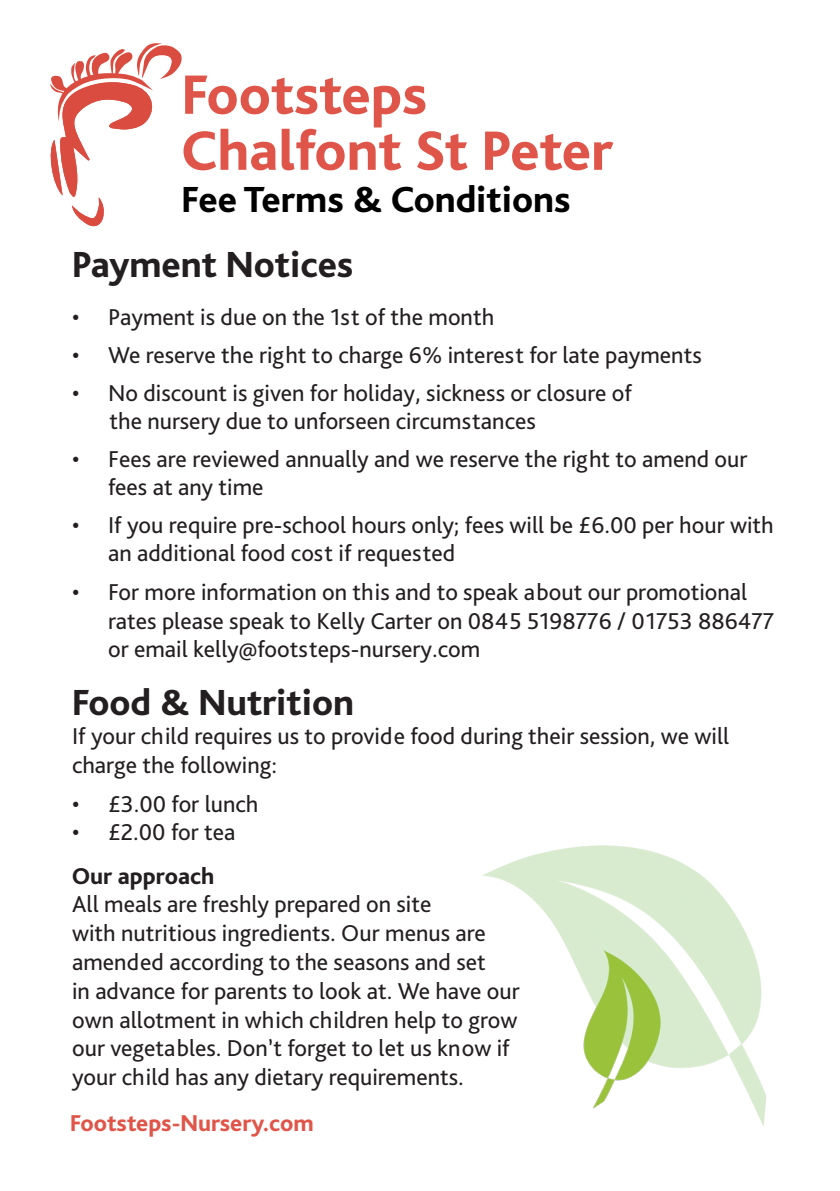
<style>
.page{position:relative;width:840px;height:1191px;background:#fff}
.page>*{position:absolute;margin:0;border:0;box-sizing:border-box;transform-origin:0 0}
.t1{font:800 58px "Bliss";color:#e05549}
.t2{font:800 38px "Bliss";color:#231f20}
.t3{font:800 38px "Bliss";color:#000001}
.t4{font:24px/28.8px "Bliss Pro";color:#231f20}
.t5{font:800 24px "Bliss";color:#e05549}
.t6{font:800 24px "Bliss";color:#231f20}
</style>
<div class="page">
<img style="left:482px;top:845px;width:285px;height:282px">
<svg style="left:50px;top:43px;width:132px;height:184px"></svg>
<p class="t1" style="left:181px;top:65px;width:247px">Footsteps</p>
<p class="t1" style="left:181px;top:121px;width:432px">Chalfont St Peter</p>
<p class="t3" style="left:181px;top:180px;width:390px">Fee Terms &amp; Conditions</p>
<p class="t2" style="left:72px;top:245px;width:283px">Payment Notices</p>
<p class="t4" style="left:72px;top:302px;width:423px">• Payment is due on the 1st of the month</p>
<p class="t4" style="left:72px;top:340px;width:631px">• We reserve the right to charge 6% interest for late payments</p>
<p class="t4" style="left:72px;top:378px;width:561px">• No discount is given for holiday, sickness or closure of</p>
<p class="t4" style="left:109px;top:406px;width:427px">the nursery due to unforseen circumstances</p>
<p class="t4" style="left:108px;top:444px;width:640px;line-height:28px;text-indent:-36px">• Fees are reviewed annually and we reserve the right to amend our fees at any time</p>
<p class="t4" style="left:108px;top:510px;width:666px;line-height:28px;text-indent:-36px">• If you require pre-school hours only; fees will be £6.00 per hour with an additional food cost if requested</p>
<p class="t4" style="left:108px;top:577px;width:667px;text-indent:-36px">• For more information on this and to speak about our promotional rates please speak to Kelly Carter on 0845 5198776 / 01753 886477 or email kelly@footsteps-nursery.com</p>
<p class="t2" style="left:72px;top:683px;width:283px">Food &amp; Nutrition</p>
<p class="t4" style="left:72px;top:721px;width:658px">If your child requires us to provide food during their session, we will charge the following:</p>
<p class="t4" style="left:72px;top:788px;width:188px">• £3.00 for lunch</p>
<p class="t4" style="left:72px;top:817px;width:165px">• £2.00 for tea</p>
<p class="t6" style="left:72px;top:863px;width:144px">Our approach</p>
<p class="t4" style="left:72px;top:889px;width:360px">All meals are freshly prepared on site</p>
<p class="t4" style="left:72px;top:918px;width:415px">with nutritious ingredients. Our menus are</p>
<p class="t4" style="left:72px;top:947px;width:415px">amended according to the seasons and set</p>
<p class="t4" style="left:72px;top:976px;width:449px">in advance for parents to look at. We have our</p>
<p class="t4" style="left:72px;top:1004px;width:446px">own allotment in which children help to grow</p>
<p class="t4" style="left:72px;top:1033px;width:439px">our vegetables. Don’t forget to let us know if</p>
<p class="t4" style="left:72px;top:1062px;width:393px">your child has any dietary requirements.</p>
<p class="t5" style="left:70px;top:1110px;width:245px">Footsteps-Nursery.com</p>
</div>
